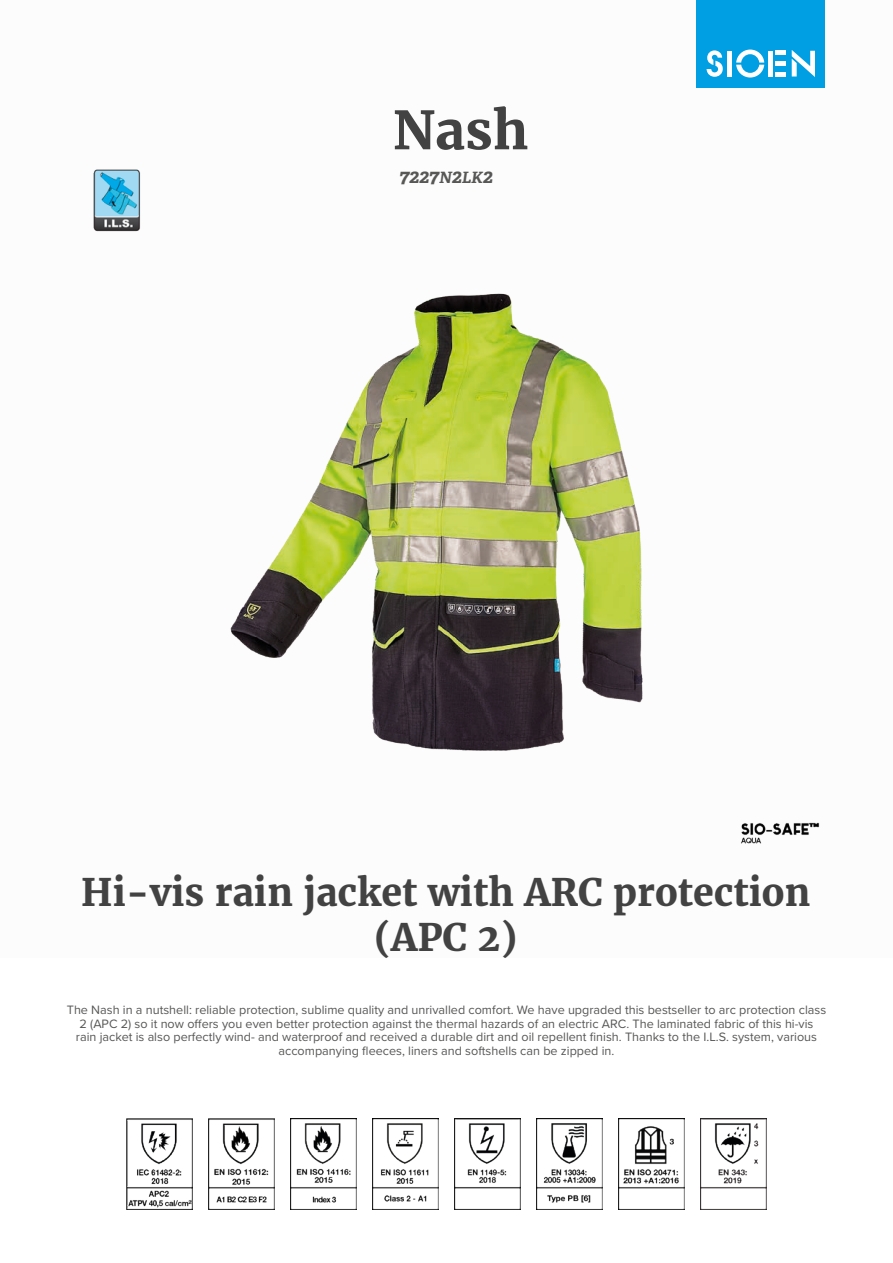
<style>
.page{position:relative;width:893px;height:1263px;background:#fff}
.page>*{position:absolute;margin:0;border:0;box-sizing:border-box;transform-origin:0 0}
.t1{font:700 52.5px "Merriweather";color:#424243}
.t2{font:700 37.5px/45px "Merriweather";color:#424243;text-align:center}
.t3{font:italic 700 19.5px "Adelle";color:#575756}
.t4{font:12.6px/13.6px "Proxima Nova";color:#575756;text-align:center}
.s1{font-size:15.6px}
</style>
<div class="page">
<div style="left:697px;top:0;width:128px;height:88px;background:#009fe3"></div>
<svg style="left:707px;top:50px;width:16px;height:27px"></svg>
<svg style="left:736px;top:50px;width:28px;height:28px"></svg>
<div style="left:727px;top:51px;width:5px;height:26px;background:#fff"></div>
<div style="left:768px;top:51px;width:5px;height:26px;background:#fff"></div>
<div style="left:775px;top:72px;width:11px;height:5px;background:#fff"></div>
<div style="left:775px;top:61px;width:11px;height:5px;background:#fff"></div>
<hr style="left:775px;top:51px;width:11px;height:4px;background:#fff">
<svg style="left:792px;top:50px;width:23px;height:27px"></svg>
<img style="left:93px;top:169px;width:48px;height:63px">
<img style="left:741px;top:822px;width:79px;height:22px">
<img style="left:126px;top:1118px;width:67px;height:92px">
<img style="left:208px;top:1118px;width:66px;height:92px">
<img style="left:290px;top:1118px;width:66px;height:92px">
<img style="left:372px;top:1118px;width:66px;height:92px">
<img style="left:454px;top:1118px;width:67px;height:92px">
<img style="left:536px;top:1118px;width:67px;height:92px">
<img style="left:618px;top:1118px;width:67px;height:92px">
<img style="left:700px;top:1118px;width:67px;height:92px">
<img style="left:230px;top:293px;width:413px;height:458px">
<h1 class="t1" style="left:393px;top:95px;width:137px">Nash</h1>
<h3 class="t3" style="left:399px;top:164px;width:95px">7227<span class="s1">N</span>2<span class="s1">LK</span>2</h3>
<h2 class="t2" style="left:81px;top:869px;width:731px">Hi-vis rain jacket with ARC protection (APC 2)</h2>
<p class="t4" style="left:67px;top:1002px;width:761px">The Nash in a nutshell: reliable protection, sublime quality and unrivalled comfort. We have upgraded this bestseller to arc protection class 2 (APC 2) so it now offers you even better protection against the thermal hazards of an electric ARC. The laminated fabric of this hi-vis<br>rain jacket is also perfectly wind- and waterproof and received a durable dirt and oil repellent finish. Thanks to the I.L.S. system, various accompanying fleeces, liners and softshells can be zipped in.</p>
</div>
